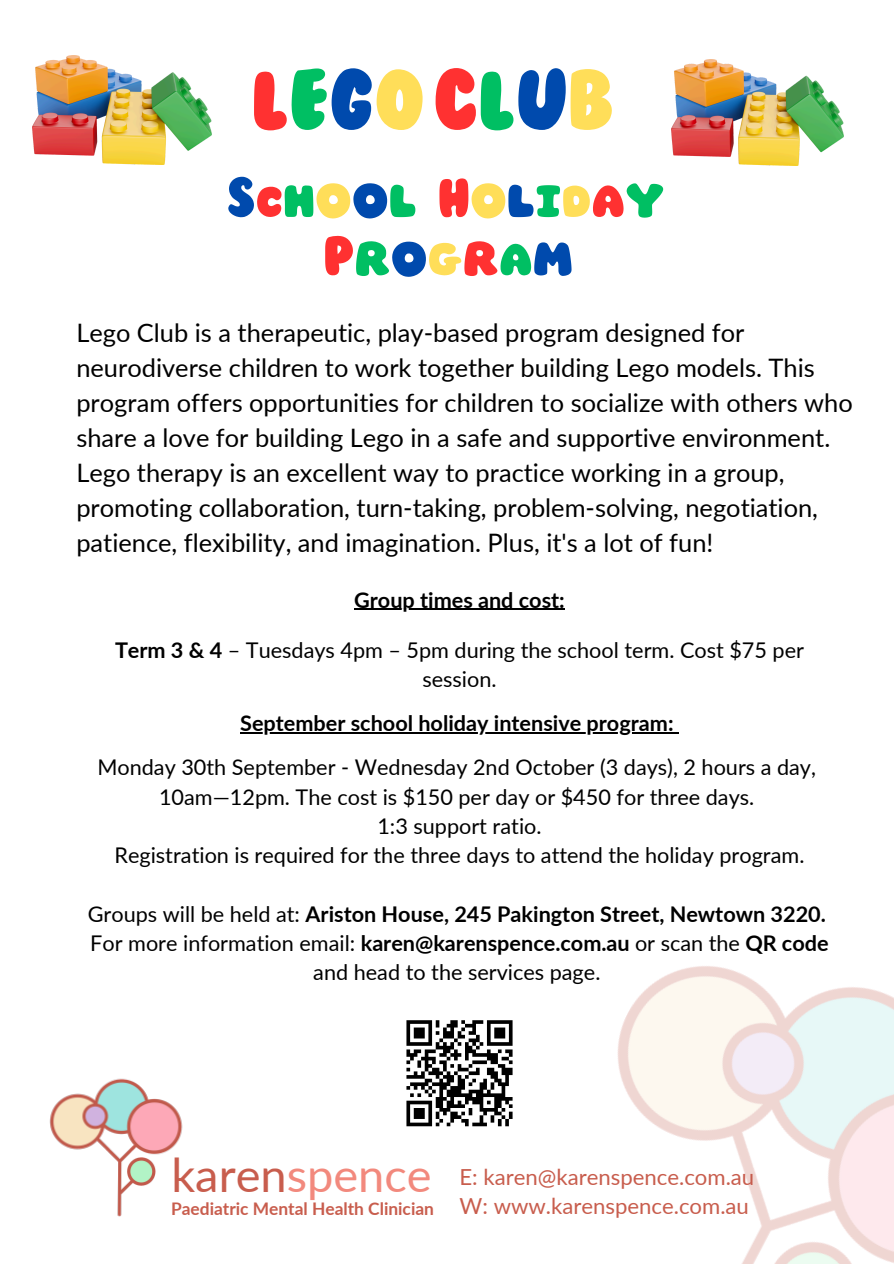
<style>
.page{position:relative;width:894px;height:1264px;background:#fff}
.page>*{position:absolute;margin:0;border:0;box-sizing:border-box;transform-origin:0 0}
.t1{font:97.5px "RTL Balabeloo Pro Regular";color:#ff3131}
.t2{font:62.85px/58.3px "RTL Balabeloo Pro Regular";color:#00bf63;text-align:center}
.t3{font:46.95px "Lato";color:#f2897d}
.t4{font:25.35px/34.8px "Lato";color:#000}
.t5{font:22.2px/29.8px "Lato";color:#c85d4d}
.t6{font:21.6px/29.2px "Lato";color:#000;text-align:center}
.t7{font:700 21.6px "Lato";color:#000}
.t8{font:700 17.4px "Lato";color:#c85d4d}
.s1{color:#00bf63}
.s2{color:#004aad}
.s3{color:#ffde59}
.s4{color:#ff3131}
.s5{font-weight:700}
.s6{color:#c85d4d}
</style>
<div class="page">
<img style="left:49px;top:1078px;width:134px;height:139px">
<img style="left:617px;top:966px;width:276px;height:297px">
<hr style="left:354px;top:608px;width:210px;height:2px;background:#000">
<hr style="left:240px;top:732px;width:433px;height:1px;background:#000">
<img style="left:32px;top:56px;width:179px;height:109px">
<img style="left:671px;top:59px;width:172px;height:106px">
<svg style="left:406px;top:1020px;width:107px;height:107px"></svg>
<p class="t1" style="left:251px;top:41px;width:364px">L<span class="s1">E</span><span class="s2">G</span><span class="s3">O</span>C<span class="s1">L</span><span class="s2">U</span><span class="s3">B</span></p>
<h4 class="t2" style="left:227px;top:172px;width:439px"><span class="s2">S</span><span class="s4">c</span>h<span class="s3">o</span><span class="s2">o</span>l <span class="s4">H</span><span class="s3">o</span><span class="s2">l</span>i<span class="s3">d</span><span class="s4">a</span>y<br><span class="s4">P</span>r<span class="s2">o</span><span class="s3">g</span><span class="s4">r</span>a<span class="s2">m</span></h4>
<h5 class="t4" style="left:76px;top:315px;width:777px">Lego Club is a therapeutic, play-based program designed for neurodiverse children to work together building Lego models. This program offers opportunities for children to socialize with others who share a love for building Lego in a safe and supportive environment.<br>Lego therapy is an excellent way to practice working in a group, promoting collaboration, turn-taking, problem-solving, negotiation, patience, flexibility, and imagination. Plus, it's a lot of fun!</h5>
<h6 class="t7" style="left:354px;top:586px;width:212px">Group times and cost:</h6>
<h5 class="t6" style="left:115px;top:635px;width:690px"><span class="s5">Term 3 &amp; 4</span> – Tuesdays 4pm – 5pm during the school term. Cost $75 per session.</h5>
<h6 class="t7" style="left:240px;top:710px;width:435px">September school holiday intensive program:</h6>
<h6 class="t6" style="left:97px;top:752px;width:720px">Monday 30th September - Wednesday 2nd October (3 days), 2 hours a day, 10am—12pm. The cost is $150 per day or $450 for three days.<br>1:3 support ratio.<br>Registration is required for the three days to attend the holiday program.</h6>
<p class="t6" style="left:88px;top:898px;width:742px">Groups will be held at: <span class="s5">Ariston House, 245 Pakington Street, Newtown 3220.<br></span>For more information email: <span class="s5">karen@karenspence.com.au</span> or scan the <span class="s5">QR code </span>and head to the services page.</p>
<p class="t3" style="left:171px;top:1145px;width:261px"><span class="s6">karen</span>spence</p>
<h1 class="t8" style="left:171px;top:1197px;width:264px">Paediatric Mental Health Clinician</h1>
<h2 class="t5" style="left:459px;top:1160px;width:296px">E: karen@karenspence.com.au<br>W: www.karenspence.com.au</h2>
</div>
